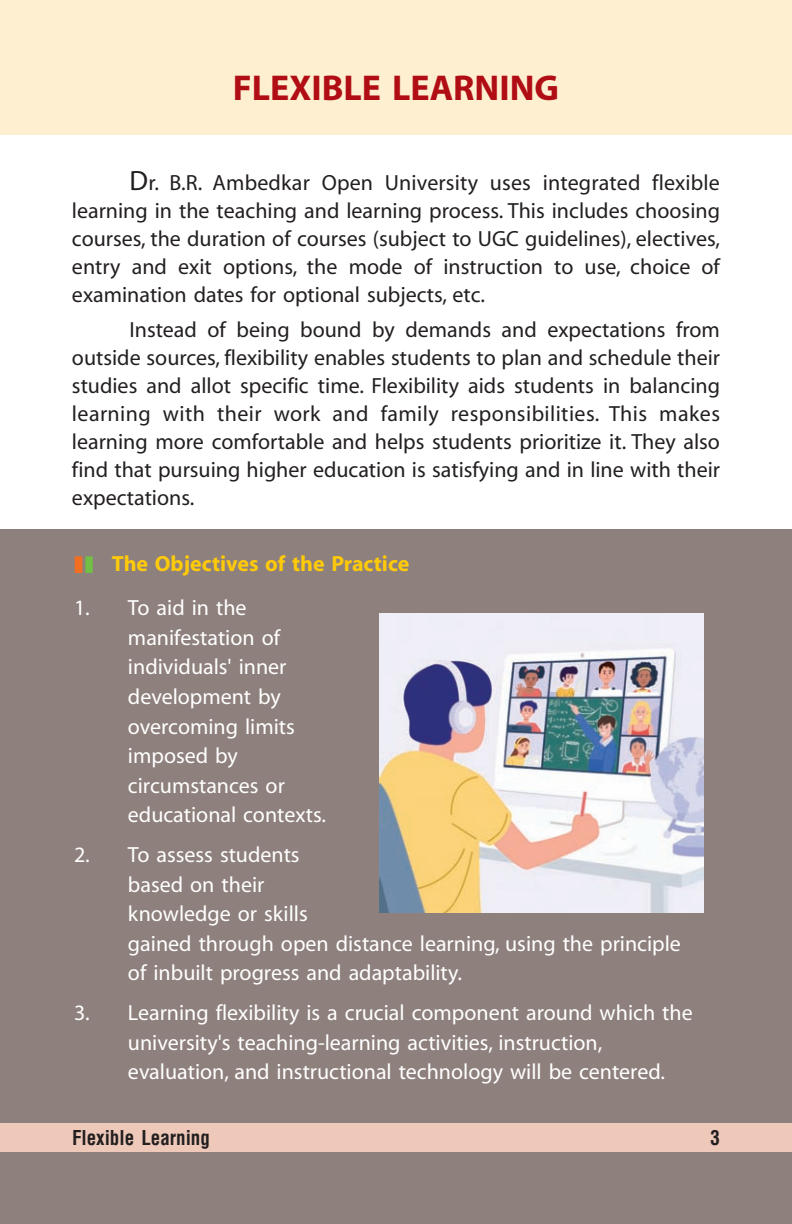
<style>
.page{position:relative;width:792px;height:1224px;background:#fff}
.page>*{position:absolute;margin:0;border:0;box-sizing:border-box;transform-origin:0 0}
.t1{font:700 36px "Myriad";color:#b00d15}
.t2{font:22px/28px "Myriad";color:#231f20;text-align:justify}
.t3{font:22px/29.6px "Myriad";color:#fff}
.t4{font:700 22px "Myriad";color:#feca0a}
.t5{font:700 condensed 20px "Helvetica";color:#231f20;scale:.95 1}
.s1{font-size:28px}
.s2{color:#f36e21}
.s3{color:#71bf44}
</style>
<div class="page">
<div style="left:0;top:530px;width:792px;height:694px;background:#8e807c"></div>
<div style="left:0;top:1123px;width:792px;height:29px;background:#eec8b8"></div>
<div style="left:0;top:0;width:792px;height:135px;background:#feefd0"></div>
<img style="left:380px;top:613px;width:324px;height:300px">
<h1 class="t1" style="left:233px;top:74px;width:328px">FLEXIBLE LEARNING</h1>
<p class="t2" style="left:72px;top:170px;width:650px;text-indent:58px"><span class="s1">D</span>r. B.R. Ambedkar Open University uses integrated flexible learning in the teaching and learning process. This includes choosing courses, the duration of courses (subject to UGC guidelines), electives, entry and exit options, the mode of instruction to use, choice of examination dates for optional subjects, etc.</p>
<p class="t2" style="left:72px;top:317px;width:650px;text-indent:58px">Instead of being bound by demands and expectations from outside sources, flexibility enables students to plan and schedule their studies and allot specific time. Flexibility aids students in balancing learning with their work and family responsibilities. This makes learning more comfortable and helps students prioritize it. They also find that pursuing higher education is satisfying and in line with their expectations.</p>
<p class="t4" style="left:74px;top:555px;width:337px"><span class="s2">❚</span><span class="s3">❚</span> The Objectives of the Practice</p>
<p class="t3" style="left:128px;top:595px;width:200px;text-indent:-54px">1. To aid in the manifestation of individuals' inner development by overcoming limits imposed by circumstances or educational contexts.</p>
<p class="t3" style="left:128px;top:842px;width:554px;text-indent:-54px">2. To assess students<br>based on their<br>knowledge or skills<br>gained through open distance learning, using the principle of inbuilt progress and adaptability.</p>
<p class="t3" style="left:128px;top:1000px;width:566px;text-indent:-54px">3. Learning flexibility is a crucial component around which the university's teaching-learning activities, instruction, evaluation, and instructional technology will be centered.</p>
<p class="t5" style="left:72px;top:1129px;width:147px">Flexible Learning</p>
<p class="t5" style="left:710px;top:1129px;width:11px">3</p>
</div>
